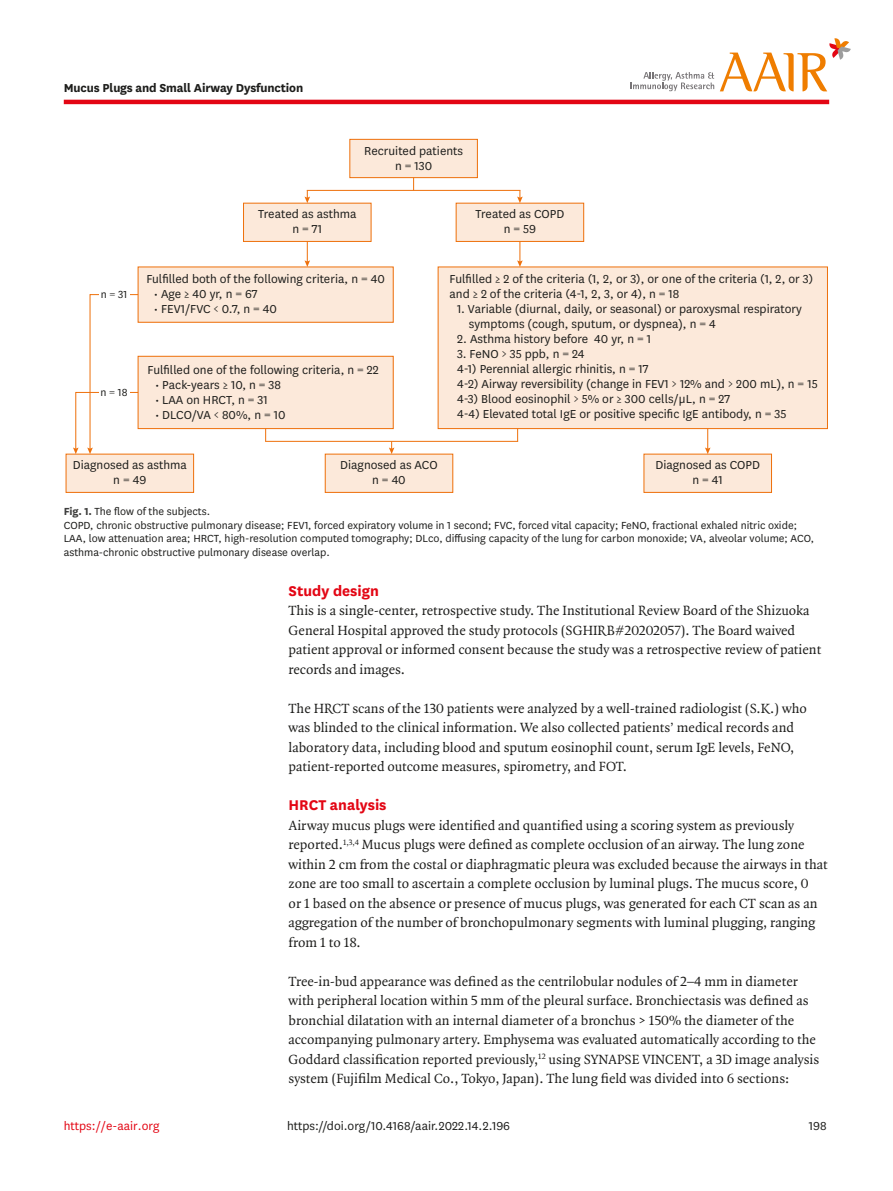
<style>
.page{position:relative;width:893px;height:1191px;background:#fff}
.page>*{position:absolute;margin:0;border:0;box-sizing:border-box;transform-origin:0 0}
.body_title2{font:700 16.5px "National";color:#e30614}
.body_p{font:14.25px/19.5px "Quadraat OT";color:#1d1d1b}
.body_p_first{font:14.25px/19.5px "Quadraat OT";color:#1d1d1b}
.doi_running_footer{font:13.5px/15px "National";color:#1d1d1b;text-align:center}
.alt-title-type{font:700 13.5px "National";letter-spacing:-.01em;color:#1d1d1b}
.t1{font:13.5px "National";color:#e30614}
.fig_caption{font:12px/13.5px "National";color:#1d1d1b}
.s1{font-weight:700;color:#3d3d3c}
</style>
<div class="page">
<hr style="left:64px;top:100px;width:765px;height:4px;background:#e30614">
<svg style="left:720px;top:38px;width:131px;height:53px"></svg>
<svg style="left:631px;top:72px;width:83px;height:19px"></svg>
<svg style="left:73px;top:294px;width:66px;height:160px"></svg>
<div style="left:99px;top:288px;width:30px;height:14px;background:#fff"></div>
<div style="left:99px;top:385px;width:30px;height:14px;background:#fff"></div>
<div style="left:138px;top:267px;width:255px;height:55px;background:#fce9da"></div>
<div style="left:138px;top:266px;width:256px;height:57px;border:1px solid #ee700b"></div>
<div style="left:438px;top:267px;width:389px;height:161px;background:#fce9da"></div>
<div style="left:438px;top:266px;width:390px;height:163px;border:1px solid #ee700b"></div>
<div style="left:138px;top:356px;width:255px;height:72px;background:#fce9da"></div>
<div style="left:138px;top:356px;width:256px;height:73px;border:1px solid #ee700b"></div>
<div style="left:350px;top:139px;width:127px;height:39px;background:#fce9da"></div>
<div style="left:349px;top:139px;width:129px;height:39px;border:1px solid #ee700b"></div>
<div style="left:244px;top:203px;width:127px;height:38px;background:#fce9da"></div>
<div style="left:243px;top:203px;width:128px;height:39px;border:1px solid #ee700b"></div>
<div style="left:456px;top:203px;width:128px;height:38px;background:#fce9da"></div>
<div style="left:456px;top:203px;width:128px;height:39px;border:1px solid #ee700b"></div>
<svg style="left:705px;top:428px;width:5px;height:26px"></svg>
<svg style="left:305px;top:241px;width:5px;height:26px"></svg>
<svg style="left:517px;top:241px;width:6px;height:26px"></svg>
<svg style="left:413px;top:178px;width:1px;height:12px"></svg>
<svg style="left:305px;top:190px;width:5px;height:13px"></svg>
<svg style="left:517px;top:190px;width:6px;height:13px"></svg>
<hr style="left:307px;top:190px;width:213px;height:1px;background:#ee700b">
<div style="left:66px;top:454px;width:128px;height:38px;background:#fce9da"></div>
<div style="left:66px;top:454px;width:128px;height:39px;border:1px solid #ee700b"></div>
<div style="left:325px;top:454px;width:128px;height:38px;background:#fce9da"></div>
<div style="left:325px;top:454px;width:128px;height:39px;border:1px solid #ee700b"></div>
<div style="left:644px;top:454px;width:127px;height:38px;background:#fce9da"></div>
<div style="left:644px;top:454px;width:128px;height:39px;border:1px solid #ee700b"></div>
<svg style="left:389px;top:442px;width:5px;height:12px"></svg>
<svg style="left:517px;top:428px;width:1px;height:13px"></svg>
<svg style="left:265px;top:428px;width:1px;height:13px"></svg>
<hr style="left:266px;top:441px;width:252px;height:1px;background:#ee700b">
<p class="alt-title-type" style="left:64px;top:78px;width:241px">Mucus Plugs and Small Airway Dysfunction</p>
<p class="doi_running_footer" style="left:364px;top:142px;width:100px">Recruited patients n = 130</p>
<p class="doi_running_footer" style="left:258px;top:206px;width:100px">Treated as asthma n = 71</p>
<p class="doi_running_footer" style="left:475px;top:206px;width:90px">Treated as COPD n = 59</p>
<p class="doi_running_footer" style="left:146px;top:271px;width:240px">Fulfilled both of the following criteria, n = 40</p>
<p class="doi_running_footer" style="left:154px;top:286px;width:105px">• Age ≥ 40 yr, n = 67</p>
<p class="doi_running_footer" style="left:154px;top:301px;width:125px">• FEV1/FVC &lt; 0.7, n = 40</p>
<p class="doi_running_footer" style="left:449px;top:271px;width:365px;text-align:left">Fulfilled ≥ 2 of the criteria (1, 2, or 3), or one of the criteria (1, 2, or 3) and ≥ 2 of the criteria (4-1, 2, 3, or 4), n = 18</p>
<p class="doi_running_footer" style="left:469px;top:301px;width:334px;text-align:left;text-indent:-12px">1. Variable (diurnal, daily, or seasonal) or paroxysmal respiratory symptoms (cough, sputum, or dyspnea), n = 4</p>
<p class="doi_running_footer" style="left:457px;top:331px;width:196px">2. Asthma history before 40 yr, n = 1</p>
<p class="doi_running_footer" style="left:457px;top:346px;width:362px;text-align:left">3. FeNO &gt; 35 ppb, n = 24<br>4-1) Perennial allergic rhinitis, n = 17<br>4-2) Airway reversibility (change in FEV1 &gt; 12% and &gt; 200 mL), n = 15<br>4-3) Blood eosinophil &gt; 5% or ≥ 300 cells/µL, n = 27<br>4-4) Elevated total IgE or positive specific IgE antibody, n = 35</p>
<p class="fig_caption" style="left:101px;top:287px;width:28px">n = 31</p>
<p class="doi_running_footer" style="left:147px;top:361px;width:233px">Fulfilled one of the following criteria, n = 22</p>
<p class="doi_running_footer" style="left:155px;top:376px;width:127px">• Pack-years ≥ 10, n = 38</p>
<p class="doi_running_footer" style="left:155px;top:391px;width:114px">• LAA on HRCT, n = 31</p>
<p class="doi_running_footer" style="left:155px;top:406px;width:132px">• DLCO/VA &lt; 80%, n = 10</p>
<p class="doi_running_footer" style="left:73px;top:457px;width:115px">Diagnosed as asthma n = 49</p>
<p class="doi_running_footer" style="left:340px;top:457px;width:99px">Diagnosed as ACO n = 40</p>
<p class="doi_running_footer" style="left:655px;top:457px;width:106px">Diagnosed as COPD n = 41</p>
<p class="fig_caption" style="left:64px;top:504px;width:752px"><span class="s1">Fig. 1.</span> The flow of the subjects.<br>COPD, chronic obstructive pulmonary disease; FEV1, forced expiratory volume in 1 second; FVC, forced vital capacity; FeNO, fractional exhaled nitric oxide; LAA, low attenuation area; HRCT, high-resolution computed tomography; DLco, diffusing capacity of the lung for carbon monoxide; VA, alveolar volume; ACO, asthma-chronic obstructive pulmonary disease overlap.</p>
<p class="fig_caption" style="left:101px;top:385px;width:28px">n = 18</p>
<p class="body_title2" style="left:289px;top:579px;width:92px">Study design</p>
<p class="body_p_first" style="left:289px;top:601px;width:534px">This is a single-center, retrospective study. The Institutional Review Board of the Shizuoka General Hospital approved the study protocols (SGHIRB#20202057). The Board waived patient approval or informed consent because the study was a retrospective review of patient records and images.</p>
<p class="body_p" style="left:289px;top:698px;width:520px">The HRCT scans of the 130 patients were analyzed by a well-trained radiologist (S.K.) who was blinded to the clinical information. We also collected patients’ medical records and laboratory data, including blood and sputum eosinophil count, serum IgE levels, FeNO, patient-reported outcome measures, spirometry, and FOT.</p>
<p class="body_title2" style="left:289px;top:793px;width:100px">HRCT analysis</p>
<p class="body_p_first" style="left:289px;top:815px;width:541px">Airway mucus plugs were identified and quantified using a scoring system as previously reported.<sup>1,3,4</sup> Mucus plugs were defined as complete occlusion of an airway. The lung zone within 2 cm from the costal or diaphragmatic pleura was excluded because the airways in that zone are too small to ascertain a complete occlusion by luminal plugs. The mucus score, 0<br>or 1 based on the absence or presence of mucus plugs, was generated for each CT scan as an aggregation of the number of bronchopulmonary segments with luminal plugging, ranging from 1 to 18.</p>
<p class="body_p" style="left:289px;top:971px;width:532px">Tree-in-bud appearance was defined as the centrilobular nodules of 2–4 mm in diameter with peripheral location within 5 mm of the pleural surface. Bronchiectasis was defined as bronchial dilatation with an internal diameter of a bronchus &gt; 150% the diameter of the accompanying pulmonary artery. Emphysema was evaluated automatically according to the Goddard classification reported previously,<sup>12</sup> using SYNAPSE VINCENT, a 3D image analysis system (Fujifilm Medical Co., Tokyo, Japan). The lung field was divided into 6 sections:</p>
<p class="doi_running_footer" style="left:809px;top:1117px;width:19px">198</p>
<p class="t1" style="left:64px;top:1116px;width:97px">https://e-aair.org</p>
<p class="doi_running_footer" style="left:287px;top:1117px;width:225px">https://doi.org/10.4168/aair.2022.14.2.196</p>
</div>
